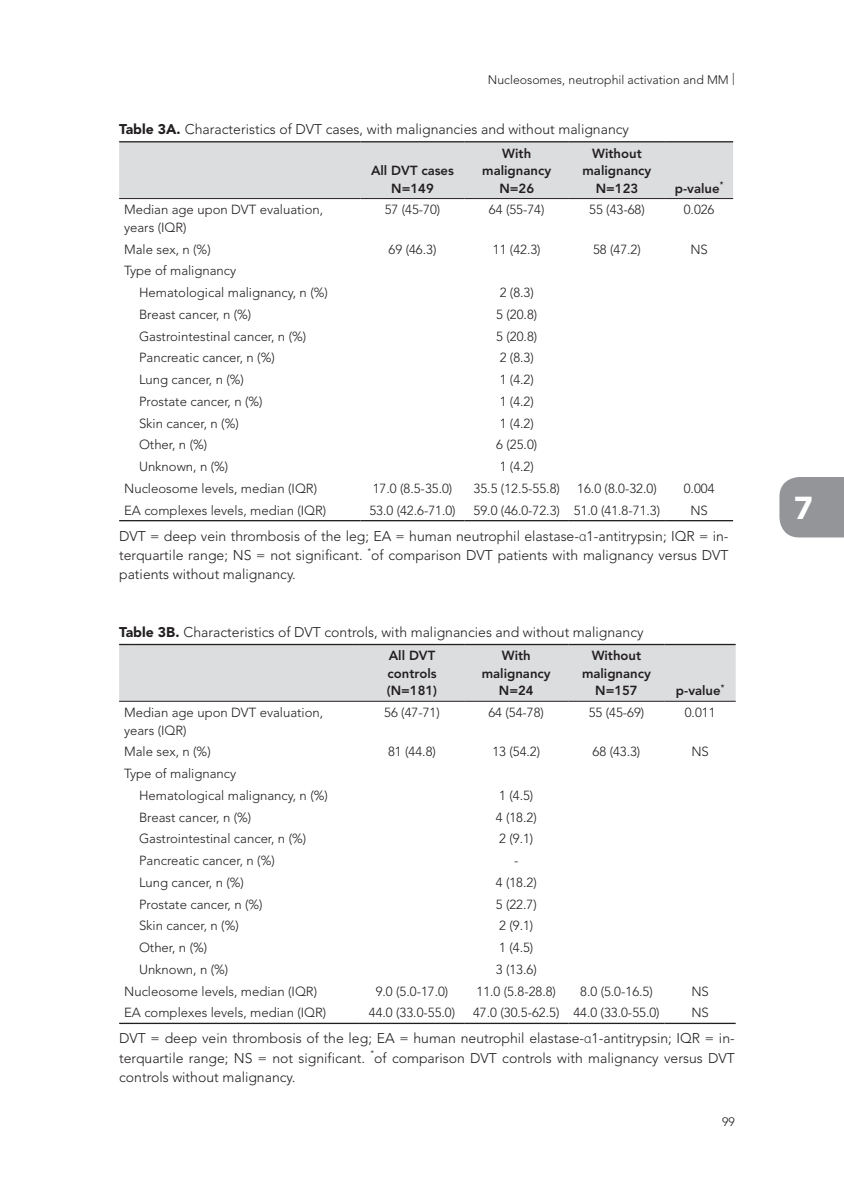
<style>
.page{position:relative;width:844px;height:1191px;background:#fff}
.page>*{position:absolute;margin:0;border:0;box-sizing:border-box;transform-origin:0 0}
.t1{font:900 31.5px "Avenir";color:#fff}
.t2{font:300 14px/19.2px "Avenir";color:#231f20;text-align:justify}
.t3{font:300 13.12px/17.5px "Avenir";color:#231f20}
.t4{font:800 13.12px/17.5px "Avenir";color:#231f20;text-align:center}
.t5{font:300 12.25px "Avenir";color:#231f20}
.s1{font-weight:900}
.s2{font-family:"Myriad Pro"}
</style>
<div class="page">
<div style="left:779px;top:477px;width:64px;height:60px;background:#939598"></div>
<div style="left:119px;top:644px;width:616px;height:58px;background:#dcdddf"></div>
<hr style="left:134px;top:644px;width:226px;height:1px;background:#231f20">
<hr style="left:360px;top:644px;width:104px;height:1px;background:#231f20">
<hr style="left:464px;top:644px;width:104px;height:1px;background:#231f20">
<hr style="left:568px;top:644px;width:96px;height:1px;background:#231f20">
<hr style="left:664px;top:644px;width:71px;height:1px;background:#231f20">
<svg style="left:119px;top:1022px;width:15px;height:2px"></svg>
<hr style="left:134px;top:1022px;width:226px;height:2px;background:#231f20">
<hr style="left:360px;top:1022px;width:104px;height:2px;background:#231f20">
<hr style="left:464px;top:1022px;width:104px;height:2px;background:#231f20">
<hr style="left:568px;top:1022px;width:96px;height:2px;background:#231f20">
<hr style="left:664px;top:1022px;width:71px;height:2px;background:#231f20">
<div style="left:119px;top:141px;width:614px;height:58px;background:#dcdddf"></div>
<hr style="left:134px;top:141px;width:226px;height:1px;background:#231f20">
<hr style="left:360px;top:141px;width:104px;height:1px;background:#231f20">
<hr style="left:464px;top:141px;width:104px;height:1px;background:#231f20">
<hr style="left:568px;top:141px;width:97px;height:1px;background:#231f20">
<hr style="left:665px;top:141px;width:68px;height:1px;background:#231f20">
<svg style="left:119px;top:520px;width:15px;height:1px"></svg>
<hr style="left:134px;top:520px;width:226px;height:1px;background:#231f20">
<hr style="left:360px;top:520px;width:104px;height:1px;background:#231f20">
<hr style="left:464px;top:520px;width:104px;height:1px;background:#231f20">
<hr style="left:568px;top:520px;width:97px;height:1px;background:#231f20">
<hr style="left:665px;top:520px;width:68px;height:1px;background:#231f20">
<p class="t5" style="left:487px;top:72px;width:248px">Nucleosomes, neutrophil activation and MM |</p>
<p class="t2" style="left:119px;top:120px;width:511px"><span class="s1">Table 3A.</span> Characteristics of DVT cases, with malignancies and without malignancy</p>
<p class="t4" style="left:371px;top:162px;width:84px">All DVT cases<br>N=149</p>
<p class="t4" style="left:482px;top:144px;width:70px">With malignancy<br>N=26</p>
<p class="t4" style="left:582px;top:144px;width:70px">Without malignancy<br>N=123</p>
<p class="t4" style="left:674px;top:179px;width:50px">p-value<sup>*</sup></p>
<p class="t3" style="left:124px;top:201px;width:200px">Median age upon DVT evaluation, years (IQR)</p>
<p class="t3" style="left:384px;top:201px;width:57px">57 (45-70)</p>
<p class="t3" style="left:489px;top:201px;width:57px">64 (55-74)</p>
<p class="t3" style="left:589px;top:201px;width:57px">55 (43-68)</p>
<p class="t3" style="left:683px;top:201px;width:32px">0.026</p>
<p class="t3" style="left:124px;top:240px;width:88px">Male sex, n (%)</p>
<p class="t3" style="left:388px;top:240px;width:49px">69 (46.3)</p>
<p class="t3" style="left:492px;top:240px;width:49px">11 (42.3)</p>
<p class="t3" style="left:593px;top:240px;width:49px">58 (47.2)</p>
<p class="t3" style="left:690px;top:240px;width:19px">NS</p>
<p class="t3" style="left:139px;top:260px;width:190px;line-height:21.7px;text-indent:-15px">Type of malignancy<br>Hematological malignancy, n (%)</p>
<p class="t3" style="left:499px;top:284px;width:36px">2 (8.3)</p>
<p class="t3" style="left:139px;top:306px;width:114px">Breast cancer, n (%)</p>
<p class="t3" style="left:496px;top:306px;width:42px">5 (20.8)</p>
<p class="t3" style="left:139px;top:327px;width:169px">Gastrointestinal cancer, n (%)</p>
<p class="t3" style="left:496px;top:327px;width:42px">5 (20.8)</p>
<p class="t3" style="left:139px;top:349px;width:137px">Pancreatic cancer, n (%)</p>
<p class="t3" style="left:499px;top:349px;width:36px">2 (8.3)</p>
<p class="t3" style="left:139px;top:371px;width:106px">Lung cancer, n (%)</p>
<p class="t3" style="left:499px;top:371px;width:36px">1 (4.2)</p>
<p class="t3" style="left:139px;top:393px;width:125px">Prostate cancer, n (%)</p>
<p class="t3" style="left:499px;top:393px;width:36px">1 (4.2)</p>
<p class="t3" style="left:139px;top:414px;width:101px">Skin cancer, n (%)</p>
<p class="t3" style="left:499px;top:414px;width:36px">1 (4.2)</p>
<p class="t3" style="left:139px;top:436px;width:70px">Other, n (%)</p>
<p class="t3" style="left:496px;top:436px;width:42px">6 (25.0)</p>
<p class="t3" style="left:139px;top:458px;width:91px">Unknown, n (%)</p>
<p class="t3" style="left:499px;top:458px;width:36px">1 (4.2)</p>
<p class="t3" style="left:124px;top:480px;width:194px">Nucleosome levels, median (IQR)</p>
<p class="t3" style="left:373px;top:480px;width:81px">17.0 (8.5-35.0)</p>
<p class="t3" style="left:473px;top:480px;width:88px">35.5 (12.5-55.8)</p>
<p class="t3" style="left:577px;top:480px;width:81px">16.0 (8.0-32.0)</p>
<p class="t3" style="left:683px;top:480px;width:32px">0.004</p>
<p class="t3" style="left:124px;top:501px;width:204px">EA complexes levels, median (IQR)</p>
<p class="t3" style="left:369px;top:501px;width:88px">53.0 (42.6-71.0)</p>
<p class="t3" style="left:473px;top:501px;width:188px">59.0 (46.0-72.3) 51.0 (41.8-71.3)</p>
<p class="t3" style="left:690px;top:501px;width:19px">NS</p>
<p class="t2" style="left:119px;top:526px;width:610px">DVT = deep vein thrombosis of the leg; EA = human neutrophil elastase-<span class="s2">α</span>1-antitrypsin; IQR = in&shy;terquartile range; NS = not significant. <sup>*</sup>of comparison DVT patients with malignancy versus DVT patients without malignancy.</p>
<p class="t2" style="left:119px;top:622px;width:525px"><span class="s1">Table 3B.</span> Characteristics of DVT controls, with malignancies and without malignancy</p>
<p class="t4" style="left:387px;top:647px;width:52px;text-align:left">All DVT controls (N=181)</p>
<p class="t4" style="left:481px;top:647px;width:70px">With malignancy<br>N=24</p>
<p class="t4" style="left:582px;top:647px;width:70px">Without malignancy<br>N=157</p>
<p class="t4" style="left:675px;top:682px;width:50px">p-value<sup>*</sup></p>
<p class="t3" style="left:124px;top:704px;width:200px">Median age upon DVT evaluation, years (IQR)</p>
<p class="t3" style="left:384px;top:704px;width:57px">56 (47-71)</p>
<p class="t3" style="left:488px;top:704px;width:57px">64 (54-78)</p>
<p class="t3" style="left:588px;top:704px;width:57px">55 (45-69)</p>
<p class="t3" style="left:684px;top:704px;width:32px">0.011</p>
<p class="t3" style="left:124px;top:743px;width:88px">Male sex, n (%)</p>
<p class="t3" style="left:388px;top:743px;width:49px">81 (44.8)</p>
<p class="t3" style="left:492px;top:743px;width:49px">13 (54.2)</p>
<p class="t3" style="left:592px;top:743px;width:49px">68 (43.3)</p>
<p class="t3" style="left:691px;top:743px;width:19px">NS</p>
<p class="t3" style="left:139px;top:762px;width:190px;line-height:21.7px;text-indent:-15px">Type of malignancy<br>Hematological malignancy, n (%)</p>
<p class="t3" style="left:499px;top:786px;width:36px">1 (4.5)</p>
<p class="t3" style="left:139px;top:808px;width:114px">Breast cancer, n (%)</p>
<p class="t3" style="left:495px;top:808px;width:42px">4 (18.2)</p>
<p class="t3" style="left:139px;top:830px;width:169px">Gastrointestinal cancer, n (%)</p>
<p class="t3" style="left:499px;top:830px;width:36px">2 (9.1)</p>
<p class="t3" style="left:139px;top:852px;width:137px">Pancreatic cancer, n (%)</p>
<p class="t3" style="left:514px;top:852px;width:6px">-</p>
<p class="t3" style="left:139px;top:873px;width:106px">Lung cancer, n (%)</p>
<p class="t3" style="left:495px;top:873px;width:42px">4 (18.2)</p>
<p class="t3" style="left:139px;top:895px;width:125px">Prostate cancer, n (%)</p>
<p class="t3" style="left:495px;top:895px;width:42px">5 (22.7)</p>
<p class="t3" style="left:139px;top:917px;width:101px">Skin cancer, n (%)</p>
<p class="t3" style="left:499px;top:917px;width:36px">2 (9.1)</p>
<p class="t3" style="left:139px;top:939px;width:70px">Other, n (%)</p>
<p class="t3" style="left:499px;top:939px;width:36px">1 (4.5)</p>
<p class="t3" style="left:139px;top:960px;width:91px">Unknown, n (%)</p>
<p class="t3" style="left:495px;top:960px;width:42px">3 (13.6)</p>
<p class="t3" style="left:124px;top:982px;width:194px">Nucleosome levels, median (IQR)</p>
<p class="t3" style="left:375px;top:982px;width:74px">9.0 (5.0-17.0)</p>
<p class="t3" style="left:476px;top:982px;width:81px">11.0 (5.8-28.8)</p>
<p class="t3" style="left:580px;top:982px;width:74px">8.0 (5.0-16.5)</p>
<p class="t3" style="left:691px;top:982px;width:19px">NS</p>
<p class="t3" style="left:124px;top:1004px;width:204px">EA complexes levels, median (IQR)</p>
<p class="t3" style="left:369px;top:1004px;width:88px">44.0 (33.0-55.0)</p>
<p class="t3" style="left:473px;top:1004px;width:188px">47.0 (30.5-62.5) 44.0 (33.0-55.0)</p>
<p class="t3" style="left:691px;top:1004px;width:19px">NS</p>
<p class="t2" style="left:119px;top:1029px;width:617px">DVT = deep vein thrombosis of the leg; EA = human neutrophil elastase-<span class="s2">α</span>1-antitrypsin; IQR = in&shy;terquartile range; NS = not significant. <sup>*</sup>of comparison DVT controls with malignancy versus DVT controls without malignancy.</p>
<p class="t5" style="left:721px;top:1114px;width:14px">99</p>
<h1 class="t1" style="left:794px;top:489px;width:20px">7</h1>
</div>
